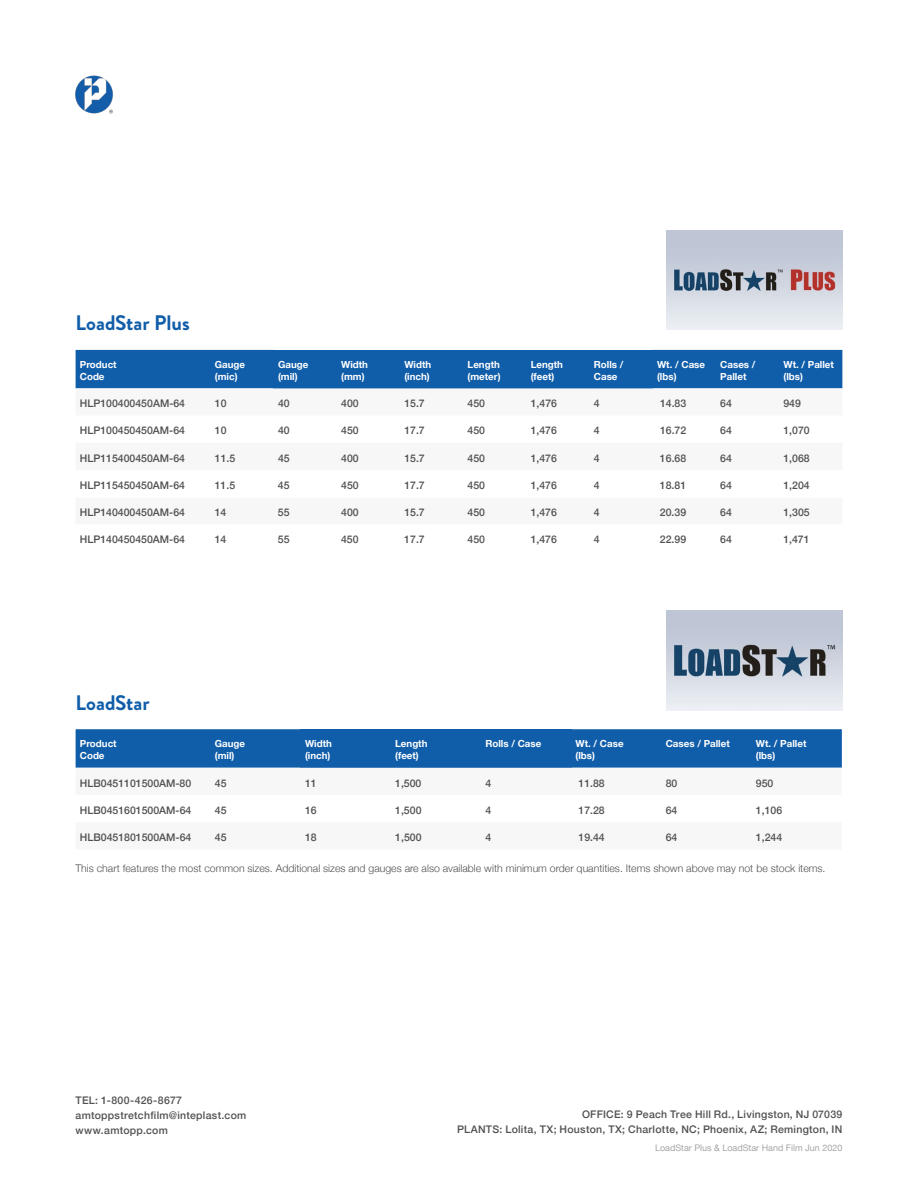
<style>
.page{position:relative;width:918px;height:1188px;background:#fff}
.page>*{position:absolute;margin:0;border:0;box-sizing:border-box;transform-origin:0 0}
.t1{font:700 21px "Brandon Grotesque";color:#105da9}
.t2{font:500 10.5px "Helvetica Neue";color:#515151}
.t3{font:500 10.5px/15px "Helvetica Neue";letter-spacing:.025em;color:#515151}
.t4{font:300 10.5px "Helvetica Neue";color:#515151}
.t5{font:700 9.75px/12px "Helvetica Neue";color:#fff}
.t6{font:9px "Helvetica Neue";color:#a8a4a4}
</style>
<div class="page">
<img style="left:75px;top:75px;width:38px;height:39px">
<div style="left:76px;top:350px;width:198px;height:38px;background:#105da9"></div>
<div style="left:274px;top:350px;width:63px;height:38px;background:#105da9"></div>
<div style="left:337px;top:350px;width:63px;height:38px;background:#105da9"></div>
<div style="left:400px;top:350px;width:63px;height:38px;background:#105da9"></div>
<div style="left:463px;top:350px;width:63px;height:38px;background:#105da9"></div>
<div style="left:526px;top:350px;width:64px;height:38px;background:#105da9"></div>
<div style="left:590px;top:350px;width:63px;height:38px;background:#105da9"></div>
<div style="left:653px;top:350px;width:189px;height:38px;background:#105da9"></div>
<svg style="left:76px;top:388px;width:766px;height:1px"></svg>
<img style="left:667px;top:611px;width:175px;height:99px">
<div style="left:76px;top:729px;width:225px;height:39px;background:#105da9"></div>
<div style="left:301px;top:729px;width:90px;height:39px;background:#105da9"></div>
<div style="left:391px;top:729px;width:90px;height:39px;background:#105da9"></div>
<div style="left:481px;top:729px;width:90px;height:39px;background:#105da9"></div>
<div style="left:571px;top:729px;width:271px;height:39px;background:#105da9"></div>
<img style="left:667px;top:230px;width:175px;height:100px">
<h1 class="t1" style="left:76px;top:308px;width:116px">LoadStar Plus</h1>
<p class="t5" style="left:80px;top:359px;width:38px">Product<br>Code</p>
<p class="t5" style="left:215px;top:359px;width:32px">Gauge (mic)</p>
<p class="t5" style="left:278px;top:359px;width:32px">Gauge (mil)</p>
<p class="t5" style="left:341px;top:359px;width:28px">Width (mm)</p>
<p class="t5" style="left:404px;top:359px;width:28px">Width (inch)</p>
<p class="t5" style="left:468px;top:359px;width:35px">Length (meter)</p>
<p class="t5" style="left:531px;top:359px;width:34px">Length (feet)</p>
<p class="t5" style="left:594px;top:359px;width:31px">Rolls /<br>Case</p>
<p class="t5" style="left:657px;top:359px;width:50px">Wt. / Case (lbs)</p>
<p class="t5" style="left:720px;top:359px;width:37px">Cases /<br>Pallet</p>
<p class="t5" style="left:783px;top:359px;width:52px">Wt. / Pallet (lbs)</p>
<p class="t2" style="left:80px;top:395px;width:107px">HLP100400450AM-64</p>
<p class="t2" style="left:215px;top:395px;width:13px">10</p>
<p class="t2" style="left:278px;top:395px;width:13px">40</p>
<p class="t2" style="left:341px;top:395px;width:19px">400</p>
<p class="t2" style="left:404px;top:395px;width:22px">15.7</p>
<p class="t2" style="left:468px;top:395px;width:19px">450</p>
<p class="t2" style="left:531px;top:395px;width:28px">1,476</p>
<p class="t2" style="left:594px;top:395px;width:7px">4</p>
<p class="t2" style="left:660px;top:395px;width:28px">14.83</p>
<p class="t2" style="left:720px;top:395px;width:13px">64</p>
<p class="t2" style="left:783px;top:395px;width:19px">949</p>
<p class="t2" style="left:80px;top:422px;width:107px">HLP100450450AM-64</p>
<p class="t2" style="left:215px;top:422px;width:13px">10</p>
<p class="t2" style="left:278px;top:422px;width:13px">40</p>
<p class="t2" style="left:341px;top:422px;width:19px">450</p>
<p class="t2" style="left:404px;top:422px;width:22px">17.7</p>
<p class="t2" style="left:468px;top:422px;width:19px">450</p>
<p class="t2" style="left:531px;top:422px;width:28px">1,476</p>
<p class="t2" style="left:594px;top:422px;width:7px">4</p>
<p class="t2" style="left:660px;top:422px;width:28px">16.72</p>
<p class="t2" style="left:720px;top:422px;width:13px">64</p>
<p class="t2" style="left:783px;top:422px;width:28px">1,070</p>
<p class="t2" style="left:80px;top:449px;width:107px">HLP115400450AM-64</p>
<p class="t2" style="left:215px;top:449px;width:22px">11.5</p>
<p class="t2" style="left:278px;top:449px;width:13px">45</p>
<p class="t2" style="left:341px;top:449px;width:19px">400</p>
<p class="t2" style="left:404px;top:449px;width:22px">15.7</p>
<p class="t2" style="left:468px;top:449px;width:19px">450</p>
<p class="t2" style="left:531px;top:449px;width:28px">1,476</p>
<p class="t2" style="left:594px;top:449px;width:7px">4</p>
<p class="t2" style="left:660px;top:449px;width:28px">16.68</p>
<p class="t2" style="left:720px;top:449px;width:13px">64</p>
<p class="t2" style="left:783px;top:449px;width:28px">1,068</p>
<p class="t2" style="left:80px;top:477px;width:107px">HLP115450450AM-64</p>
<p class="t2" style="left:215px;top:477px;width:22px">11.5</p>
<p class="t2" style="left:278px;top:477px;width:13px">45</p>
<p class="t2" style="left:341px;top:477px;width:19px">450</p>
<p class="t2" style="left:404px;top:477px;width:22px">17.7</p>
<p class="t2" style="left:468px;top:477px;width:19px">450</p>
<p class="t2" style="left:531px;top:477px;width:28px">1,476</p>
<p class="t2" style="left:594px;top:477px;width:7px">4</p>
<p class="t2" style="left:660px;top:477px;width:28px">18.81</p>
<p class="t2" style="left:720px;top:477px;width:13px">64</p>
<p class="t2" style="left:783px;top:477px;width:28px">1,204</p>
<p class="t2" style="left:80px;top:504px;width:107px">HLP140400450AM-64</p>
<p class="t2" style="left:215px;top:504px;width:13px">14</p>
<p class="t2" style="left:278px;top:504px;width:13px">55</p>
<p class="t2" style="left:341px;top:504px;width:19px">400</p>
<p class="t2" style="left:404px;top:504px;width:22px">15.7</p>
<p class="t2" style="left:468px;top:504px;width:19px">450</p>
<p class="t2" style="left:531px;top:504px;width:28px">1,476</p>
<p class="t2" style="left:594px;top:504px;width:7px">4</p>
<p class="t2" style="left:660px;top:504px;width:28px">20.39</p>
<p class="t2" style="left:720px;top:504px;width:13px">64</p>
<p class="t2" style="left:783px;top:504px;width:28px">1,305</p>
<p class="t2" style="left:80px;top:531px;width:107px">HLP140450450AM-64</p>
<p class="t2" style="left:215px;top:531px;width:13px">14</p>
<p class="t2" style="left:278px;top:531px;width:13px">55</p>
<p class="t2" style="left:341px;top:531px;width:19px">450</p>
<p class="t2" style="left:404px;top:531px;width:22px">17.7</p>
<p class="t2" style="left:468px;top:531px;width:19px">450</p>
<p class="t2" style="left:531px;top:531px;width:28px">1,476</p>
<p class="t2" style="left:594px;top:531px;width:7px">4</p>
<p class="t2" style="left:660px;top:531px;width:28px">22.99</p>
<p class="t2" style="left:720px;top:531px;width:13px">64</p>
<p class="t2" style="left:783px;top:531px;width:28px">1,471</p>
<h1 class="t1" style="left:76px;top:688px;width:76px">LoadStar</h1>
<p class="t5" style="left:80px;top:738px;width:38px">Product<br>Code</p>
<p class="t5" style="left:215px;top:738px;width:32px">Gauge (mil)</p>
<p class="t5" style="left:305px;top:738px;width:28px">Width (inch)</p>
<p class="t5" style="left:395px;top:738px;width:34px">Length (feet)</p>
<p class="t5" style="left:485px;top:738px;width:57px">Rolls / Case</p>
<p class="t5" style="left:576px;top:738px;width:50px">Wt. / Case (lbs)</p>
<p class="t5" style="left:666px;top:738px;width:66px">Cases / Pallet</p>
<p class="t5" style="left:756px;top:738px;width:52px">Wt. / Pallet (lbs)</p>
<p class="t2" style="left:80px;top:774px;width:113px">HLB0451101500AM-80</p>
<p class="t2" style="left:215px;top:774px;width:13px">45</p>
<p class="t2" style="left:305px;top:774px;width:13px">11</p>
<p class="t2" style="left:395px;top:774px;width:28px">1,500</p>
<p class="t2" style="left:485px;top:774px;width:7px">4</p>
<p class="t2" style="left:579px;top:774px;width:28px">11.88</p>
<p class="t2" style="left:666px;top:774px;width:13px">80</p>
<p class="t2" style="left:756px;top:774px;width:19px">950</p>
<p class="t2" style="left:80px;top:802px;width:113px">HLB0451601500AM-64</p>
<p class="t2" style="left:215px;top:802px;width:13px">45</p>
<p class="t2" style="left:305px;top:802px;width:13px">16</p>
<p class="t2" style="left:395px;top:802px;width:28px">1,500</p>
<p class="t2" style="left:485px;top:802px;width:7px">4</p>
<p class="t2" style="left:579px;top:802px;width:28px">17.28</p>
<p class="t2" style="left:666px;top:802px;width:13px">64</p>
<p class="t2" style="left:756px;top:802px;width:28px">1,106</p>
<p class="t2" style="left:80px;top:829px;width:113px">HLB0451801500AM-64</p>
<p class="t2" style="left:215px;top:829px;width:13px">45</p>
<p class="t2" style="left:305px;top:829px;width:13px">18</p>
<p class="t2" style="left:395px;top:829px;width:28px">1,500</p>
<p class="t2" style="left:485px;top:829px;width:7px">4</p>
<p class="t2" style="left:579px;top:829px;width:28px">19.44</p>
<p class="t2" style="left:666px;top:829px;width:13px">64</p>
<p class="t2" style="left:756px;top:829px;width:28px">1,244</p>
<p class="t4" style="left:75px;top:860px;width:752px">This chart features the most common sizes. Additional sizes and gauges are also available with minimum order quantities. Items shown above may not be stock items.</p>
<p class="t3" style="left:76px;top:1092px;width:172px">TEL: 1-800-426-8677 amtoppstretchfilm@inteplast.com www.amtopp.com</p>
<p class="t3" style="left:457px;top:1105px;width:387px;text-align:right">OFFICE: 9 Peach Tree Hill Rd., Livingston, NJ 07039<br>PLANTS: Lolita, TX; Houston, TX; Charlotte, NC; Phoenix, AZ; Remington, IN</p>
<p class="t6" style="left:655px;top:1142px;width:189px">LoadStar Plus &amp; LoadStar Hand Film Jun 2020</p>
</div>
